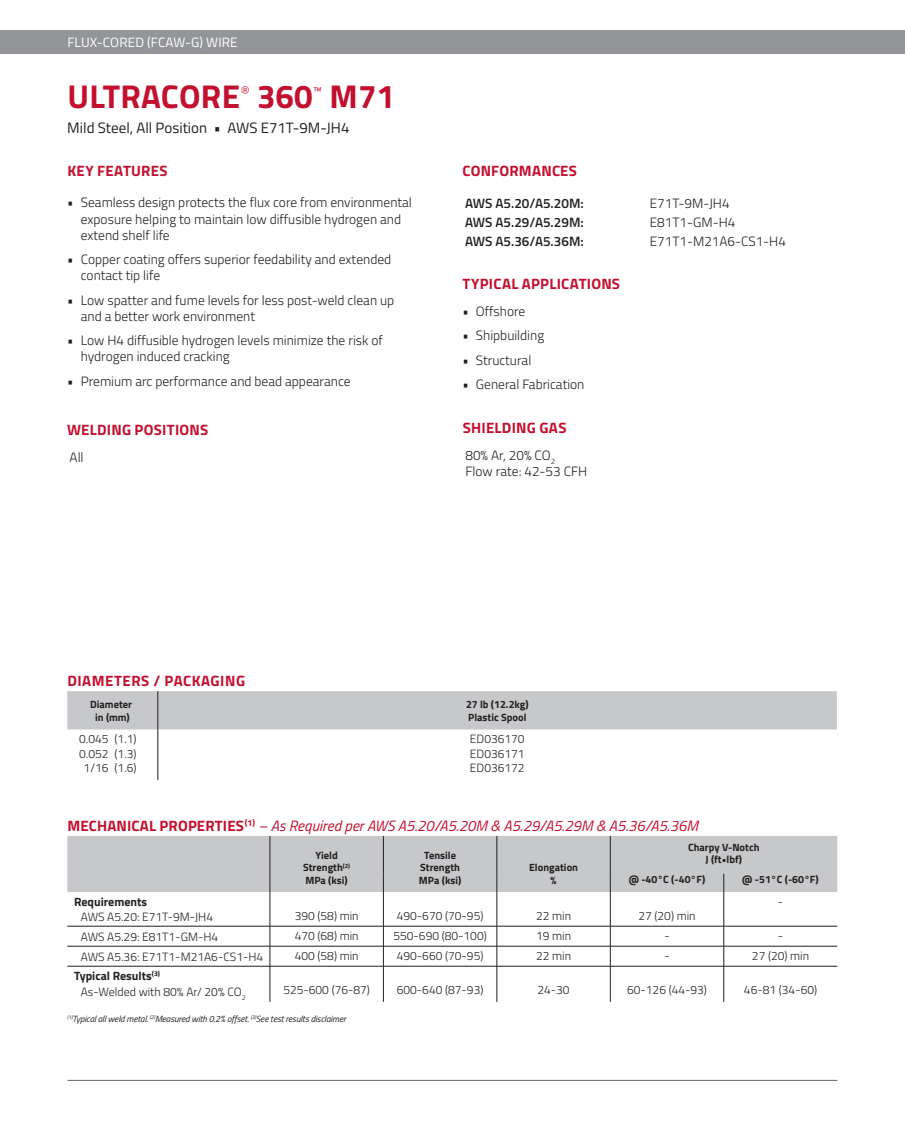
<style>
.page{position:relative;width:905px;height:1134px;background:#fff}
.page>*{position:absolute;margin:0;border:0;box-sizing:border-box;transform-origin:0 0}
.Brand_Name{font:700 33px "Titillium";letter-spacing:.005em;color:#c3102f}
.t1{font:italic 15px "Titillium";color:#c3102f}
.product_page_headers{font:700 15px "Titillium";letter-spacing:.015em;color:#c3102f}
.t2{font:15px "Titillium";color:#231f20}
.product_page_headers-2{font:700 15px "Titillium";letter-spacing:.035em;color:#c3102f}
.Brand_Name-2{font:300 13.95px "Titillium";color:#c3102f}
.t3{font:300 13.5px/16.2px "Titillium";color:#231f20}
.t4{font:600 13.5px "Titillium";color:#231f20}
.t5{font:13.5px "Titillium";letter-spacing:.01em;color:#fff}
.t6{font:300 12px "Titillium";color:#231f20}
.t7{font:700 12px "Titillium";color:#231f20}
.t8{font:700 10.5px "Titillium";color:#231f20}
.t9{font:italic 9px "Titillium";letter-spacing:-.01em;color:#231f20}
.s1{font-weight:700;font-style:normal}
</style>
<div class="page">
<hr style="left:68px;top:1080px;width:769px;height:1px;background:#636366">
<div style="left:0;top:30px;width:904px;height:24px;background:#939598"></div>
<div style="left:67px;top:691px;width:769px;height:39px;background:#c7c8ca"></div>
<hr style="left:157px;top:691px;width:1px;height:39px;background:#231f20">
<hr style="left:157px;top:730px;width:1px;height:50px;background:#231f20">
<div style="left:67px;top:836px;width:770px;height:56px;background:#c7c8ca"></div>
<hr style="left:270px;top:836px;width:1px;height:38px;background:#231f20">
<svg style="left:270px;top:874px;width:1px;height:18px"></svg>
<hr style="left:270px;top:892px;width:1px;height:34px;background:#231f20">
<hr style="left:67px;top:926px;width:203px;height:1px;background:#231f20">
<hr style="left:270px;top:926px;width:113px;height:1px;background:#231f20">
<svg style="left:270px;top:926px;width:1px;height:40px"></svg>
<hr style="left:383px;top:926px;width:114px;height:1px;background:#231f20">
<hr style="left:497px;top:926px;width:113px;height:1px;background:#231f20">
<hr style="left:610px;top:926px;width:113px;height:1px;background:#231f20">
<hr style="left:723px;top:926px;width:114px;height:1px;background:#231f20">
<hr style="left:67px;top:966px;width:203px;height:1px;background:#231f20">
<hr style="left:270px;top:966px;width:113px;height:1px;background:#231f20">
<hr style="left:270px;top:966px;width:1px;height:36px;background:#231f20">
<hr style="left:383px;top:966px;width:114px;height:1px;background:#231f20">
<hr style="left:497px;top:966px;width:113px;height:1px;background:#231f20">
<hr style="left:610px;top:966px;width:113px;height:1px;background:#231f20">
<hr style="left:723px;top:966px;width:114px;height:1px;background:#231f20">
<hr style="left:383px;top:836px;width:1px;height:38px;background:#231f20">
<hr style="left:496px;top:836px;width:1px;height:38px;background:#231f20">
<hr style="left:610px;top:836px;width:1px;height:38px;background:#231f20">
<svg style="left:383px;top:874px;width:1px;height:18px"></svg>
<svg style="left:496px;top:874px;width:1px;height:18px"></svg>
<svg style="left:610px;top:874px;width:1px;height:18px"></svg>
<svg style="left:723px;top:874px;width:1px;height:18px"></svg>
<hr style="left:383px;top:892px;width:1px;height:34px;background:#231f20">
<hr style="left:496px;top:892px;width:1px;height:34px;background:#231f20">
<hr style="left:610px;top:892px;width:1px;height:34px;background:#231f20">
<hr style="left:723px;top:892px;width:1px;height:34px;background:#231f20">
<svg style="left:383px;top:926px;width:1px;height:40px"></svg>
<svg style="left:496px;top:926px;width:1px;height:40px"></svg>
<svg style="left:610px;top:926px;width:1px;height:40px"></svg>
<svg style="left:723px;top:926px;width:1px;height:40px"></svg>
<hr style="left:383px;top:966px;width:1px;height:36px;background:#231f20">
<hr style="left:496px;top:966px;width:1px;height:36px;background:#231f20">
<hr style="left:610px;top:966px;width:1px;height:36px;background:#231f20">
<hr style="left:723px;top:966px;width:1px;height:36px;background:#231f20">
<hr style="left:67px;top:946px;width:203px;height:1px;background:#231f20">
<hr style="left:270px;top:946px;width:113px;height:1px;background:#231f20">
<hr style="left:383px;top:946px;width:114px;height:1px;background:#231f20">
<hr style="left:497px;top:946px;width:113px;height:1px;background:#231f20">
<hr style="left:610px;top:946px;width:113px;height:1px;background:#231f20">
<hr style="left:723px;top:946px;width:114px;height:1px;background:#231f20">
<p class="t5" style="left:67px;top:32px;width:172px">FLUX-CORED (FCAW-G) WIRE</p>
<p class="Brand_Name" style="left:67px;top:71px;width:174px">ULTRACORE</p>
<p class="Brand_Name-2" style="left:241px;top:81px;width:11px">®</p>
<p class="Brand_Name" style="left:257px;top:71px;width:57px">360</p>
<p class="Brand_Name-2" style="left:312px;top:81px;width:11px">™</p>
<p class="Brand_Name" style="left:329px;top:71px;width:67px">M71</p>
<p class="t2" style="left:67px;top:116px;width:284px">Mild Steel, All Position • AWS E71T-9M-JH4</p>
<p class="product_page_headers" style="left:67px;top:159px;width:102px">KEY FEATURES</p>
<p class="t3" style="left:81px;top:194px;width:332px;text-indent:-14px">• Seamless design protects the flux core from environmental exposure helping to maintain low diffusible hydrogen and extend shelf life</p>
<p class="t3" style="left:81px;top:251px;width:312px;text-indent:-14px">• Copper coating offers superior feedability and extended contact tip life</p>
<p class="t3" style="left:81px;top:291px;width:315px;text-indent:-14px">• Low spatter and fume levels for less post-weld clean up and a better work environment</p>
<p class="t3" style="left:81px;top:332px;width:303px;text-indent:-14px">• Low H4 diffusible hydrogen levels minimize the risk of hydrogen induced cracking</p>
<p class="t3" style="left:67px;top:372px;width:285px">• Premium arc performance and bead appearance</p>
<p class="product_page_headers" style="left:67px;top:419px;width:143px">WELDING POSITIONS</p>
<p class="t3" style="left:70px;top:449px;width:15px">All</p>
<p class="product_page_headers" style="left:462px;top:159px;width:116px">CONFORMANCES</p>
<p class="t4" style="left:465px;top:194px;width:120px">AWS A5.20/A5.20M:</p>
<p class="t4" style="left:465px;top:213px;width:120px">AWS A5.29/A5.29M:</p>
<p class="t4" style="left:465px;top:231px;width:120px">AWS A5.36/A5.36M:</p>
<p class="product_page_headers" style="left:462px;top:272px;width:159px">TYPICAL APPLICATIONS</p>
<p class="t3" style="left:462px;top:303px;width:64px">• Offshore</p>
<p class="t3" style="left:462px;top:327px;width:83px">• Shipbuilding</p>
<p class="t3" style="left:462px;top:351px;width:70px">• Structural</p>
<p class="t3" style="left:462px;top:375px;width:124px">• General Fabrication</p>
<p class="product_page_headers" style="left:463px;top:416px;width:105px">SHIELDING GAS</p>
<p class="t3" style="left:465px;top:446px;width:91px">80% Ar, 20% CO<sub>2</sub></p>
<p class="t3" style="left:465px;top:462px;width:123px">Flow rate: 42-53 CFH</p>
<p class="t3" style="left:649px;top:195px;width:81px">E71T-9M-JH4</p>
<p class="t3" style="left:649px;top:214px;width:87px">E81T1-GM-H4</p>
<p class="t3" style="left:649px;top:233px;width:138px">E71T1-M21A6-CS1-H4</p>
<p class="product_page_headers-2" style="left:67px;top:670px;width:179px">DIAMETERS / PACKAGING</p>
<p class="t8" style="left:90px;top:696px;width:44px">Diameter</p>
<p class="t8" style="left:95px;top:709px;width:36px">in (mm)</p>
<p class="t6" style="left:115px;top:731px;width:23px">(1.1)</p>
<p class="t6" style="left:115px;top:745px;width:23px">(1.3)</p>
<p class="t6" style="left:115px;top:759px;width:23px">(1.6)</p>
<p class="t6" style="left:79px;top:731px;width:31px">0.045</p>
<p class="t6" style="left:79px;top:745px;width:31px">0.052</p>
<p class="t6" style="left:84px;top:759px;width:26px">1/16</p>
<p class="t8" style="left:466px;top:696px;width:64px">27 lb (12.2kg)</p>
<p class="t8" style="left:468px;top:709px;width:60px">Plastic Spool</p>
<p class="t6" style="left:470px;top:731px;width:56px">ED036170</p>
<p class="t6" style="left:470px;top:745px;width:56px">ED036171</p>
<p class="t6" style="left:470px;top:759px;width:56px">ED036172</p>
<p class="t1" style="left:67px;top:815px;width:632px"><span class="s1">MECHANICAL PROPERTIES</span><sup>(1)</sup> – As Required per AWS A5.20/A5.20M &amp; A5.29/A5.29M &amp; A5.36/A5.36M</p>
<p class="t8" style="left:315px;top:847px;width:24px">Yield</p>
<p class="t8" style="left:303px;top:860px;width:48px">Strength<sup>(2)</sup></p>
<p class="t8" style="left:305px;top:872px;width:44px">MPa (ksi)</p>
<p class="t8" style="left:688px;top:839px;width:73px">Charpy V-Notch</p>
<p class="t8" style="left:705px;top:851px;width:38px">J (ft•lbf)</p>
<p class="t8" style="left:628px;top:871px;width:78px">@ -40°C (-40°F)</p>
<p class="t8" style="left:742px;top:871px;width:78px">@ -51°C (-60°F)</p>
<p class="t8" style="left:424px;top:847px;width:33px">Tensile</p>
<p class="t8" style="left:420px;top:860px;width:41px">Strength</p>
<p class="t8" style="left:419px;top:872px;width:44px">MPa (ksi)</p>
<p class="t8" style="left:529px;top:860px;width:50px">Elongation</p>
<p class="t8" style="left:550px;top:872px;width:7px">%</p>
<p class="t7" style="left:74px;top:893px;width:75px">Requirements</p>
<p class="t6" style="left:81px;top:908px;width:134px">AWS A5.20: E71T-9M-JH4</p>
<p class="t6" style="left:295px;top:907px;width:65px">390 (58) min</p>
<p class="t6" style="left:397px;top:907px;width:88px">490-670 (70-95)</p>
<p class="t6" style="left:536px;top:907px;width:37px">22 min</p>
<p class="t6" style="left:638px;top:907px;width:59px">27 (20) min</p>
<p class="t6" style="left:777px;top:893px;width:7px">-</p>
<p class="t6" style="left:81px;top:928px;width:139px">AWS A5.29: E81T1-GM-H4</p>
<p class="t6" style="left:295px;top:927px;width:65px">470 (68) min</p>
<p class="t6" style="left:393px;top:927px;width:95px">550-690 (80-100)</p>
<p class="t6" style="left:536px;top:927px;width:37px">19 min</p>
<p class="t6" style="left:664px;top:927px;width:7px">-</p>
<p class="t6" style="left:777px;top:927px;width:7px">-</p>
<p class="t6" style="left:81px;top:948px;width:184px">AWS A5.36: E71T1-M21A6-CS1-H4</p>
<p class="t6" style="left:295px;top:947px;width:65px">400 (58) min</p>
<p class="t6" style="left:397px;top:947px;width:88px">490-660 (70-95)</p>
<p class="t6" style="left:536px;top:947px;width:37px">22 min</p>
<p class="t6" style="left:664px;top:947px;width:7px">-</p>
<p class="t6" style="left:752px;top:947px;width:59px">27 (20) min</p>
<p class="t7" style="left:74px;top:967px;width:87px">Typical Results<sup>(3)</sup></p>
<p class="t6" style="left:81px;top:983px;width:166px">As-Welded with 80% Ar/ 20% CO<sub>2</sub></p>
<p class="t6" style="left:283px;top:982px;width:88px">525-600 (76-87)</p>
<p class="t6" style="left:397px;top:982px;width:88px">600-640 (87-93)</p>
<p class="t6" style="left:537px;top:982px;width:34px">24-30</p>
<p class="t6" style="left:627px;top:982px;width:81px">60-126 (44-93)</p>
<p class="t6" style="left:744px;top:982px;width:75px">46-81 (34-60)</p>
<p class="t9" style="left:67px;top:1012px;width:280px"><sup>(1)</sup>Typical all weld metal. <sup>(2)</sup>Measured with 0.2% offset. <sup>(3)</sup>See test results disclaimer</p>
</div>
